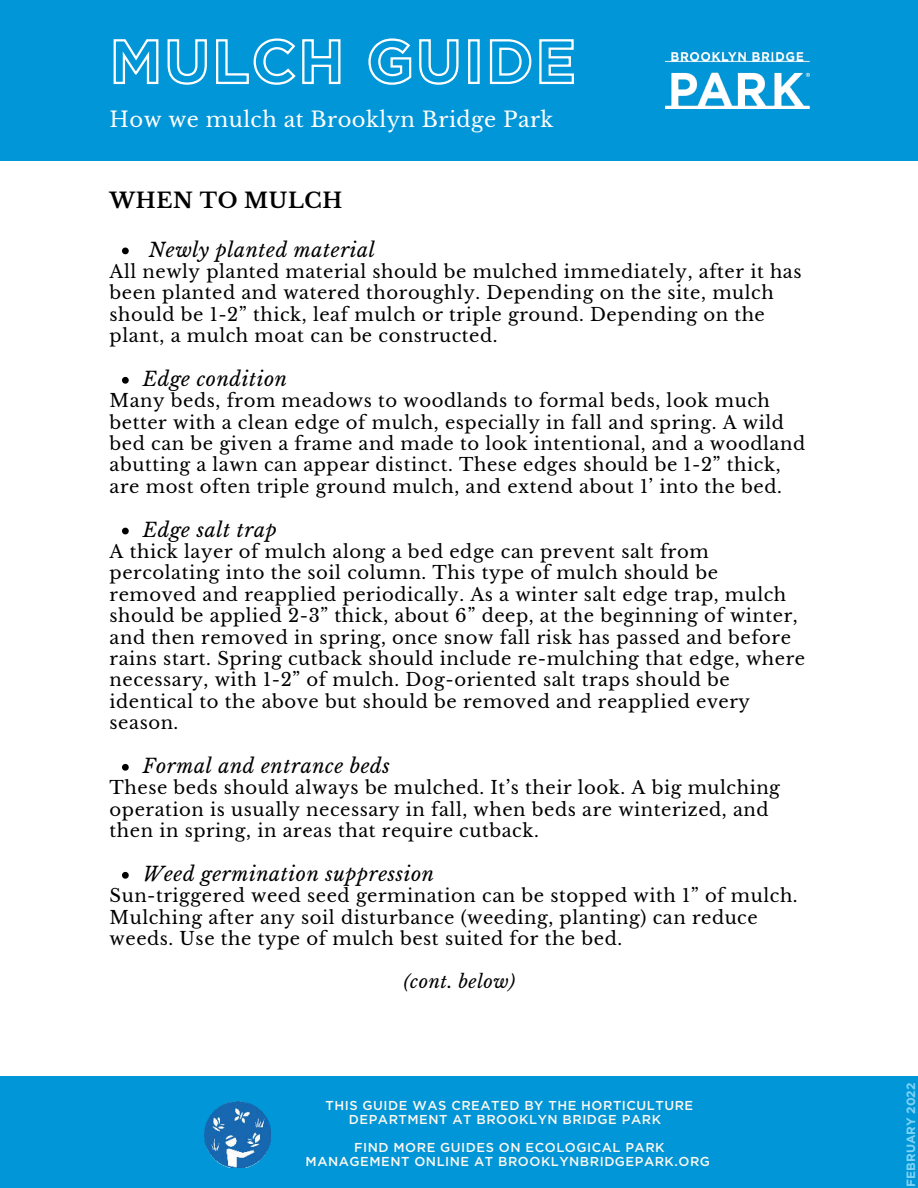
<style>
.page{position:relative;width:918px;height:1188px;background:#fff}
.page>*{position:absolute;margin:0;border:0;box-sizing:border-box;transform-origin:0 0}
.t1{font:21px "Libre Baskerville";letter-spacing:.02em;color:#fff}
.t2{font:700 21px "Libre Baskerville";letter-spacing:.03em;color:#000}
.t3{font:italic 19.5px "Libre Baskerville";letter-spacing:.03em;color:#000}
.t4{font:18px/21.3px "Libre Baskerville";letter-spacing:.03em;color:#000}
.t5{font:italic 18px "Libre Baskerville";letter-spacing:.03em;color:#000}
.t6{font:500 12.9px/14px "Gotham";letter-spacing:.04em;color:#fdf8f1}
.t7{font:700 12px "Gotham";color:#7ed3f7}
</style>
<div class="page">
<div style="left:0;top:0;width:918px;height:161px;background:#0096d7"></div>
<img style="left:666px;top:52px;width:144px;height:56px">
<svg style="left:113px;top:38px;width:461px;height:47px"></svg>
<div style="left:0;top:1077px;width:918px;height:111px;background:#0096d7"></div>
<img style="left:205px;top:1101px;width:66px;height:67px">
<svg style="left:122px;top:248px;width:7px;height:6px"></svg>
<svg style="left:122px;top:377px;width:7px;height:7px"></svg>
<svg style="left:122px;top:528px;width:7px;height:6px"></svg>
<svg style="left:122px;top:764px;width:7px;height:7px"></svg>
<svg style="left:122px;top:872px;width:7px;height:7px"></svg>
<p class="t1" style="left:110px;top:106px;width:446px">How we mulch at Brooklyn Bridge Park</p>
<p class="t2" style="left:110px;top:188px;width:234px">WHEN TO MULCH</p>
<p class="t3" style="left:149px;top:238px;width:228px">Newly planted material</p>
<p class="t4" style="left:110px;top:261px;width:694px">All newly planted material should be mulched immediately, after it has been planted and watered thoroughly. Depending on the site, mulch should be 1-2” thick, leaf mulch or triple ground. Depending on the plant, a mulch moat can be constructed.</p>
<p class="t3" style="left:143px;top:367px;width:146px">Edge condition</p>
<p class="t4" style="left:110px;top:390px;width:697px">Many beds, from meadows to woodlands to formal beds, look much better with a clean edge of mulch, especially in fall and spring. A wild bed can be given a frame and made to look intentional, and a woodland abutting a lawn can appear distinct. These edges should be 1-2” thick, are most often triple ground mulch, and extend about 1’ into the bed.</p>
<p class="t3" style="left:143px;top:518px;width:136px">Edge salt trap</p>
<p class="t4" style="left:110px;top:541px;width:697px">A thick layer of mulch along a bed edge can prevent salt from percolating into the soil column. This type of mulch should be removed and reapplied periodically. As a winter salt edge trap, mulch should be applied 2-3” thick, about 6” deep, at the beginning of winter, and then removed in spring, once snow fall risk has passed and before rains start. Spring cutback should include re-mulching that edge, where necessary, with 1-2” of mulch. Dog-oriented salt traps should be identical to the above but should be removed and reapplied every season.</p>
<p class="t3" style="left:143px;top:754px;width:249px">Formal and entrance beds</p>
<p class="t4" style="left:110px;top:777px;width:672px">These beds should always be mulched. It’s their look. A big mulching operation is usually necessary in fall, when beds are winterized, and then in spring, in areas that require cutback.</p>
<p class="t3" style="left:143px;top:862px;width:293px">Weed germination suppression</p>
<p class="t4" style="left:110px;top:885px;width:690px">Sun-triggered weed seed germination can be stopped with 1” of mulch.<br>Mulching after any soil disturbance (weeding, planting) can reduce weeds. Use the type of mulch best suited for the bed.</p>
<p class="t5" style="left:404px;top:970px;width:113px">(cont. below)</p>
<p class="t6" style="left:349px;top:1099px;width:346px;text-indent:-23px">THIS GUIDE WAS CREATED BY THE HORTICULTURE<br>DEPARTMENT AT BROOKLYN BRIDGE PARK</p>
<p class="t6" style="left:306px;top:1141px;width:406px;text-align:center">FIND MORE GUIDES ON ECOLOGICAL PARK<br>MANAGEMENT ONLINE AT BROOKLYNBRIDGEPARK.ORG</p>
<p class="t7" style="left:903px;top:1187px;width:105px;rotate:-90deg">FEBRUARY 2022</p>
</div>
